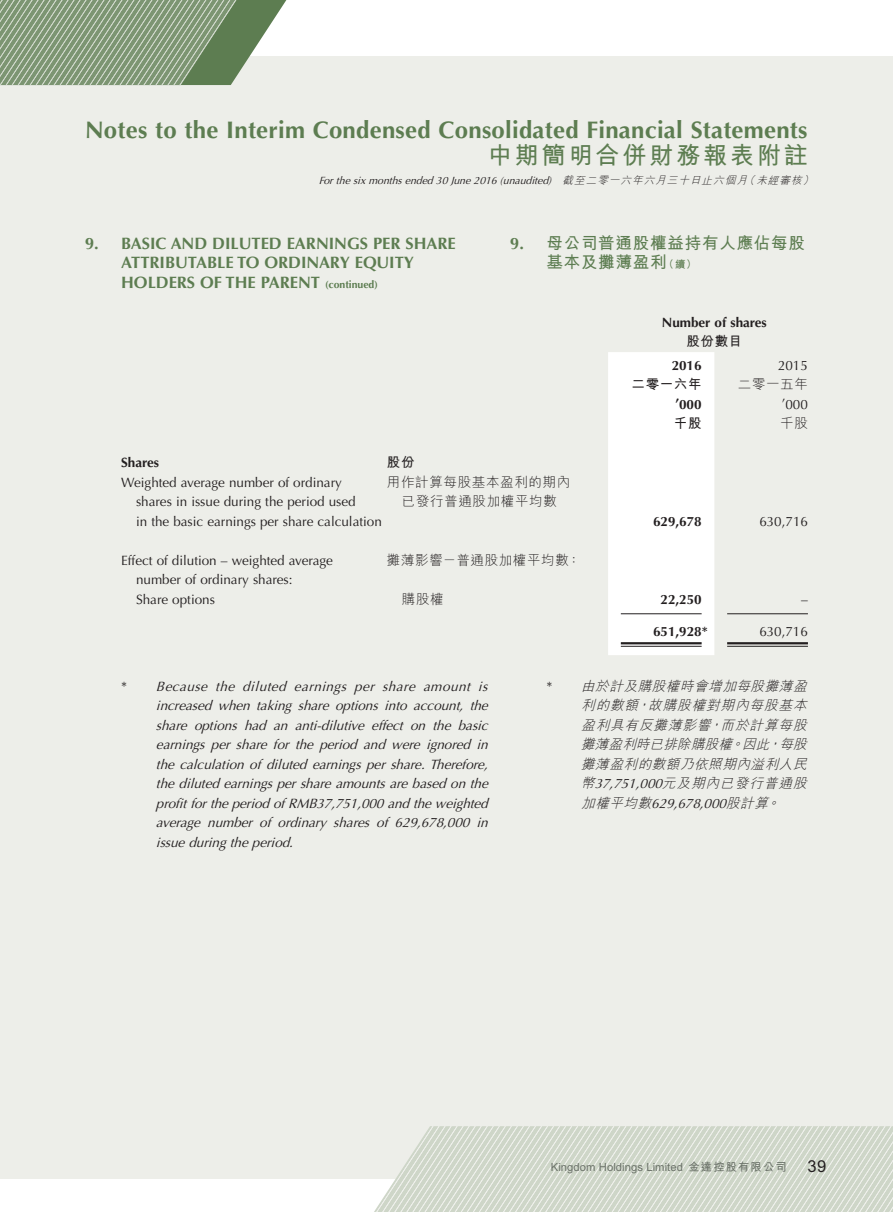
<style>
.page{position:relative;width:893px;height:1212px;background:#edeee9}
.page>*{position:absolute;margin:0;border:0;box-sizing:border-box;transform-origin:0 0}
.t1{font:700 24px "Optima LT Std";letter-spacing:.01em;color:#5d7d51}
.t2{font:700 24px "M Hei HK";letter-spacing:.12em;color:#5d7d51}
.Heading_1{font:700 16.5px/19.5px "Optima LT Std";color:#5d7d51}
.C_Heading_1{font:700 16.5px/19.5px "M Hei HK";letter-spacing:.05em;color:#5d7d51}
.t3{font:700 16.5px "M Hei HK";color:#231f20}
.Body_Text{font:italic 13.5px/19.5px "Optima LT Std";color:#231f20;text-align:justify}
.Body_Text-2{font:13.5px/19.5px "Optima LT Std";color:#231f20}
.C_Body_Text{font:italic 300 13.5px/19.5px "M Hei HK";color:#231f20;text-align:justify}
.Body_Text-3{font:700 13.5px "Optima LT Std";color:#231f20}
.Body_Text-4{font:300 13.5px/19.5px "M Hei HK";letter-spacing:.05em;color:#231f20;text-align:center}
.Body_Text-5{font:700 13.5px "M Hei HK";letter-spacing:.05em;color:#231f20}
.t4{font:700 11.25px "M Hei HK";letter-spacing:.005em;color:#6a7168}
.t5{font:italic 10.5px "Optima LT Std";color:#231f20}
.s1{font-family:"M Hei HK";font-weight:300}
.s2{font-size:10.5px}
.s3{font-family:"Optima LT Std"}
.s4{font-style:normal}
.s5{font-family:"Optima LT Std";font-weight:400;font-style:normal}
.s6{font-family:"Optima LT Std";font-weight:400}
</style>
<div class="page">
<div style="left:0;top:0;width:893px;height:55px;background:#fff"></div>
<div style="left:0;top:1179px;width:893px;height:33px;background:#fff"></div>
<svg style="left:0;top:0;width:286px;height:85px;background:#90a587"></svg>
<svg style="left:376px;top:1126px;width:517px;height:86px"></svg>
<div style="left:608px;top:352px;width:106px;height:303px;background:#fff"></div>
<hr style="left:621px;top:613px;width:81px;height:1px;background:#231f20">
<hr style="left:727px;top:613px;width:81px;height:1px;background:#231f20">
<hr style="left:621px;top:642px;width:81px;height:2px;background:#231f20">
<hr style="left:621px;top:646px;width:81px;height:1px;background:#231f20">
<hr style="left:727px;top:642px;width:81px;height:2px;background:#231f20">
<hr style="left:727px;top:646px;width:81px;height:1px;background:#231f20">
<h1 class="t1" style="left:85px;top:116px;width:724px">Notes to the Interim Condensed Consolidated Financial Statements</h1>
<h1 class="t2" style="left:488px;top:138px;width:321px">中期簡明合併財務報表附註</h1>
<p class="t5" style="left:319px;top:175px;width:499px">Forthesixmonthsended30June2016(unaudited) <span class="s1">截至二零一六年六月三十日止六個月（未經審核）</span></p>
<p class="Heading_1" style="left:121px;top:233px;width:336px;text-indent:-36px">9. BASIC AND DILUTED EARNINGS PER SHARE<br>ATTRIBUTABLE TO ORDINARY EQUITY<br>HOLDERS OF THE PARENT <span class="s2">(continued)</span></p>
<p class="C_Heading_1" style="left:546px;top:231px;width:260px;text-indent:-36px"><span class="s3">9.</span> 母公司普通股權益持有人應佔每股基本及攤薄盈利<span class="s2">（續）</span></p>
<p class="Body_Text-3" style="left:662px;top:314px;width:106px">Number of shares</p>
<p class="Body_Text-5" style="left:686px;top:331px;width:57px">股份數目</p>
<p class="Body_Text-3" style="left:672px;top:357px;width:31px">2016</p>
<p class="Body_Text-2" style="left:778px;top:356px;width:31px">2015</p>
<p class="Body_Text-5" style="left:631px;top:375px;width:72px">二零一六年</p>
<p class="Body_Text-4" style="left:738px;top:374px;width:72px">二零一五年</p>
<p class="Body_Text-3" style="left:675px;top:396px;width:28px">’000</p>
<p class="Body_Text-2" style="left:782px;top:395px;width:28px">’000</p>
<p class="Body_Text-5" style="left:674px;top:414px;width:29px">千股</p>
<p class="Body_Text-4" style="left:780px;top:413px;width:29px">千股</p>
<p class="Body_Text-3" style="left:121px;top:455px;width:39px">Shares</p>
<p class="Body_Text-5" style="left:387px;top:453px;width:29px">股份</p>
<p class="Body_Text-2" style="left:136px;top:473px;width:247px;text-indent:-15px">Weighted average number of ordinary<br>shares in issue during the period used<br>in the basic earnings per share calculation</p>
<p class="Body_Text-4" style="left:387px;top:472px;width:185px">用作計算每股基本盈利的期內已發行普通股加權平均數</p>
<p class="Body_Text-3" style="left:653px;top:513px;width:50px">629,678</p>
<p class="Body_Text-2" style="left:759px;top:512px;width:50px">630,716</p>
<p class="Body_Text-2" style="left:136px;top:551px;width:198px;text-indent:-15px">Effect of dilution – weighted average number of ordinary shares:</p>
<p class="Body_Text-4" style="left:387px;top:550px;width:195px">攤薄影響－普通股加權平均數：</p>
<p class="Body_Text-2" style="left:136px;top:590px;width:80px">Share options</p>
<p class="Body_Text-4" style="left:402px;top:589px;width:43px">購股權</p>
<p class="Body_Text-3" style="left:660px;top:591px;width:43px">22,250</p>
<p class="Body_Text-2" style="left:801px;top:590px;width:8px">–</p>
<p class="Body_Text-3" style="left:653px;top:624px;width:56px">651,928*</p>
<p class="Body_Text-2" style="left:759px;top:622px;width:50px">630,716</p>
<p class="Body_Text" style="left:156px;top:677px;width:338px;text-indent:-35px"><span class="s4">*</span> Because the diluted earnings per share amount is increased when taking share options into account, the share options had an anti-dilutive effect on the basic earnings per share for the period and were ignored in the calculation of diluted earnings per share.Therefore, thedilutedearningspershareamountsarebasedonthe profitfortheperiodofRMB37,751,000andtheweighted average number of ordinary shares of 629,678,000 in issueduringtheperiod.</p>
<p class="C_Body_Text" style="left:581px;top:676px;width:230px;text-indent:-35px"><span class="s5">*</span> 由於計及購股權時會增加每股攤薄盈利的數額，故購股權對期內每股基本盈利具有反攤薄影響，而於計算每股攤薄盈利時已排除購股權。因此，每股攤薄盈利的數額乃依照期內溢利人民幣<span class="s6">37,751,000</span>元及期內已發行普通股加權平均數<span class="s6">629,678,000</span>股計算。</p>
<p class="t4" style="left:551px;top:1158px;width:237px">Kingdom Holdings Limited 金達控股有限公司</p>
<p class="t3" style="left:807px;top:1153px;width:20px">39</p>
</div>
